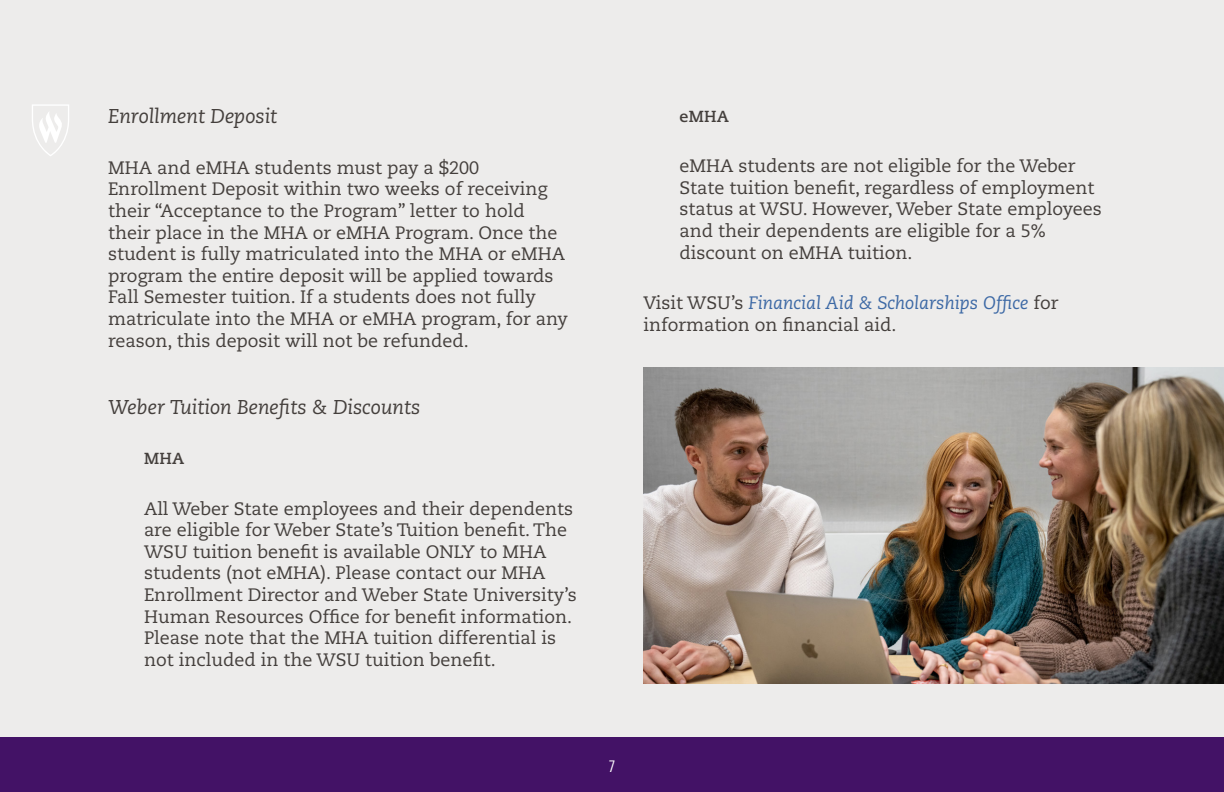
<style>
.page{position:relative;width:1224px;height:792px;background:#edeceb}
.page>*{position:absolute;margin:0;border:0;box-sizing:border-box;transform-origin:0 0}
.Paragraph_Style_1{font:italic 20px "Caecilia LT Std";color:#443f3c}
.Paragraph_Style_1-2{font:18px/21.6px "Caecilia LT Std";color:#443f3c}
.Paragraph_Style_1-3{font:700 16px "Caecilia LT Std";letter-spacing:.02em;color:#443f3c}
.t1{font:16px "Trade Gothic LT Std Cn 18";color:#fff}
.s1{font-style:italic;color:#3d69a5}
</style>
<div class="page">
<svg style="left:32px;top:104px;width:37px;height:52px"></svg>
<div style="left:0;top:737px;width:1224px;height:55px;background:#431266"></div>
<img style="left:644px;top:367px;width:580px;height:317px">
<p class="Paragraph_Style_1" style="left:108px;top:105px;width:171px">Enrollment Deposit</p>
<p class="Paragraph_Style_1-2" style="left:108px;top:157px;width:461px">MHA and eMHA students must pay a $200<br>Enrollment Deposit within two weeks of receiving their “Acceptance to the Program” letter to hold their place in the MHA or eMHA Program. Once the student is fully matriculated into the MHA or eMHA program the entire deposit will be applied towards Fall Semester tuition. If a students does not fully matriculate into the MHA or eMHA program, for any reason, this deposit will not be refunded.</p>
<p class="Paragraph_Style_1" style="left:108px;top:395px;width:314px">Weber Tuition Benefits &amp; Discounts</p>
<p class="Paragraph_Style_1-3" style="left:144px;top:449px;width:42px">MHA</p>
<p class="Paragraph_Style_1-2" style="left:144px;top:498px;width:434px">All Weber State employees and their dependents are eligible for Weber State’s Tuition benefit. The WSU tuition benefit is available ONLY to MHA students (not eMHA). Please contact our MHA Enrollment Director and Weber State University’s Human Resources Office for benefit information.<br>Please note that the MHA tuition differential is not included in the WSU tuition benefit.</p>
<p class="Paragraph_Style_1-3" style="left:680px;top:107px;width:51px">eMHA</p>
<p class="Paragraph_Style_1-2" style="left:680px;top:156px;width:424px">eMHA students are not eligible for the Weber State tuition benefit, regardless of employment status at WSU. However, Weber State employees and their dependents are eligible for a 5% discount on eMHA tuition.</p>
<p class="Paragraph_Style_1-2" style="left:644px;top:292px;width:417px">Visit WSU’s <span class="s1">Financial Aid &amp; Scholarships Office</span> for information on financial aid.</p>
<p class="t1" style="left:608px;top:757px;width:9px">7</p>
</div>
